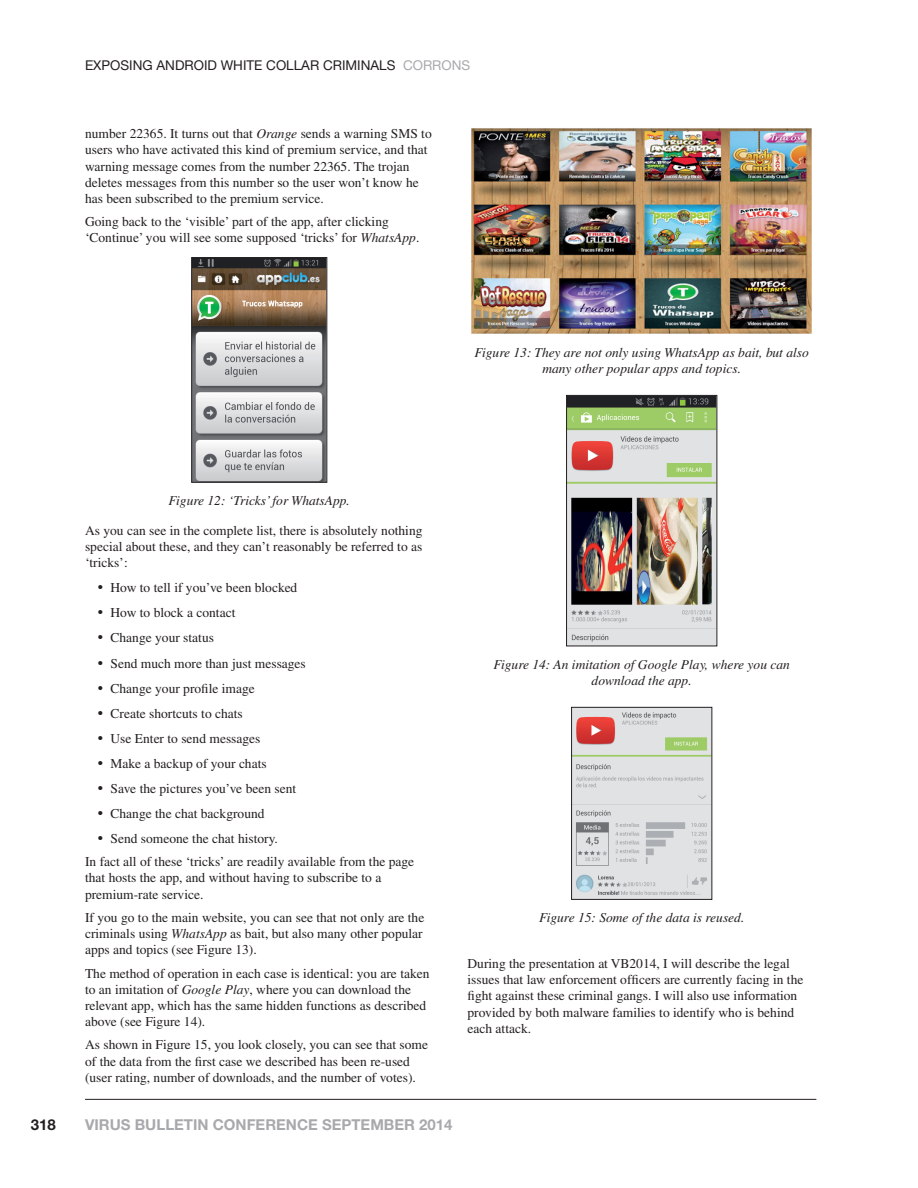
<style>
.page{position:relative;width:918px;height:1188px;background:#fff}
.page>*{position:absolute;margin:0;border:0;box-sizing:border-box;transform-origin:0 0}
.t1{font:700 15px "Helvetica Neue";color:#a7a9ac}
.t2{font:700 15px "Helvetica Neue";color:#231f20}
.t3{font:13.5px/16.2px "Times";color:#231f20}
.t4{font:italic 13.5px/16.2px "Times";color:#231f20;text-align:center}
.t5{font:13.5px "Helvetica Neue";color:#231f20}
.s1{color:#a7a9ac}
.s2{font-style:italic}
.s3{font-size:15px}
</style>
<div class="page">
<hr style="left:85px;top:1099px;width:731px;height:1px;background:#231f20">
<img style="left:193px;top:259px;width:132px;height:222px">
<div style="left:191px;top:257px;width:136px;height:226px;border:1px solid #231f20"></div>
<img style="left:471px;top:128px;width:341px;height:206px">
<img style="left:568px;top:397px;width:147px;height:247px">
<div style="left:566px;top:395px;width:151px;height:251px;border:1px solid #231f20"></div>
<img style="left:573px;top:709px;width:137px;height:189px">
<div style="left:571px;top:707px;width:141px;height:193px;border:1px solid #231f20"></div>
<p class="t5" style="left:85px;top:61px;width:387px">EXPOSING ANDROID WHITE COLLAR CRIMINALS <span class="s1">CORRONS</span></p>
<p class="t3" style="left:85px;top:127px;width:348px">number 22365. It turns out that <span class="s2">Orange</span> sends a warning SMS to users who have activated this kind of premium service, and that warning message comes from the number 22365. The trojan deletes messages from this number so the user won’t know he has been subscribed to the premium service.</p>
<p class="t3" style="left:85px;top:214px;width:336px">Going back to the ‘visible’ part of the app, after clicking ‘Continue’ you will see some supposed ‘tricks’ for <span class="s2">WhatsApp</span>.</p>
<p class="t4" style="left:475px;top:346px;width:336px">Figure 13: They are not only using WhatsApp as bait, but also many other popular apps and topics.</p>
<p class="t4" style="left:169px;top:494px;width:183px">Figure 12: ‘Tricks’ for WhatsApp.</p>
<p class="t3" style="left:85px;top:524px;width:339px;text-align:justify">As you can see in the complete list, there is absolutely nothing special about these, and they can’t reasonably be referred to as ‘tricks’:</p>
<p class="t3" style="left:98px;top:581px;width:201px"><span class="s3">•</span> How to tell if you’ve been blocked</p>
<p class="t3" style="left:98px;top:606px;width:139px"><span class="s3">•</span> How to block a contact</p>
<p class="t3" style="left:98px;top:631px;width:118px"><span class="s3">•</span> Change your status</p>
<p class="t3" style="left:98px;top:656px;width:210px"><span class="s3">•</span> Send much more than just messages</p>
<p class="t3" style="left:98px;top:681px;width:159px"><span class="s3">•</span> Change your profile image</p>
<p class="t3" style="left:98px;top:706px;width:147px"><span class="s3">•</span> Create shortcuts to chats</p>
<p class="t3" style="left:98px;top:731px;width:164px"><span class="s3">•</span> Use Enter to send messages</p>
<p class="t3" style="left:98px;top:756px;width:170px"><span class="s3">•</span> Make a backup of your chats</p>
<p class="t3" style="left:98px;top:781px;width:200px"><span class="s3">•</span> Save the pictures you’ve been sent</p>
<p class="t3" style="left:98px;top:807px;width:168px"><span class="s3">•</span> Change the chat background</p>
<p class="t3" style="left:85px;top:828px;width:331px;line-height:23.2px;text-indent:13px"><span class="s3">•</span> Send someone the chat history.<br>In fact all of these ‘tricks’ are readily available from the page</p>
<p class="t3" style="left:85px;top:871px;width:298px">that hosts the app, and without having to subscribe to a premium-rate service.</p>
<p class="t3" style="left:85px;top:911px;width:341px;text-align:justify">If you go to the main website, you can see that not only are the criminals using <span class="s2">WhatsApp</span> as bait, but also many other popular apps and topics (see Figure 13).</p>
<p class="t3" style="left:85px;top:966px;width:346px">The method of operation in each case is identical: you are taken to an imitation of <span class="s2">Google Play</span>, where you can download the relevant app, which has the same hidden functions as described above (see Figure 14).</p>
<p class="t3" style="left:85px;top:1038px;width:345px">As shown in Figure 15, you look closely, you can see that some of the data from the first case we described has been re-used (user rating, number of downloads, and the number of votes).</p>
<p class="t2" style="left:31px;top:1119px;width:27px">318</p>
<p class="t1" style="left:85px;top:1119px;width:369px">VIRUS BULLETIN CONFERENCE SEPTEMBER 2014</p>
<p class="t4" style="left:493px;top:657px;width:298px">Figure 14: An imitation of Google Play, where you can download the app.</p>
<p class="t4" style="left:539px;top:911px;width:207px">Figure 15: Some of the data is reused.</p>
<p class="t3" style="left:468px;top:957px;width:337px">During the presentation at VB2014, I will describe the legal issues that law enforcement officers are currently facing in the fight against these criminal gangs. I will also use information provided by both malware families to identify who is behind each attack.</p>
</div>
